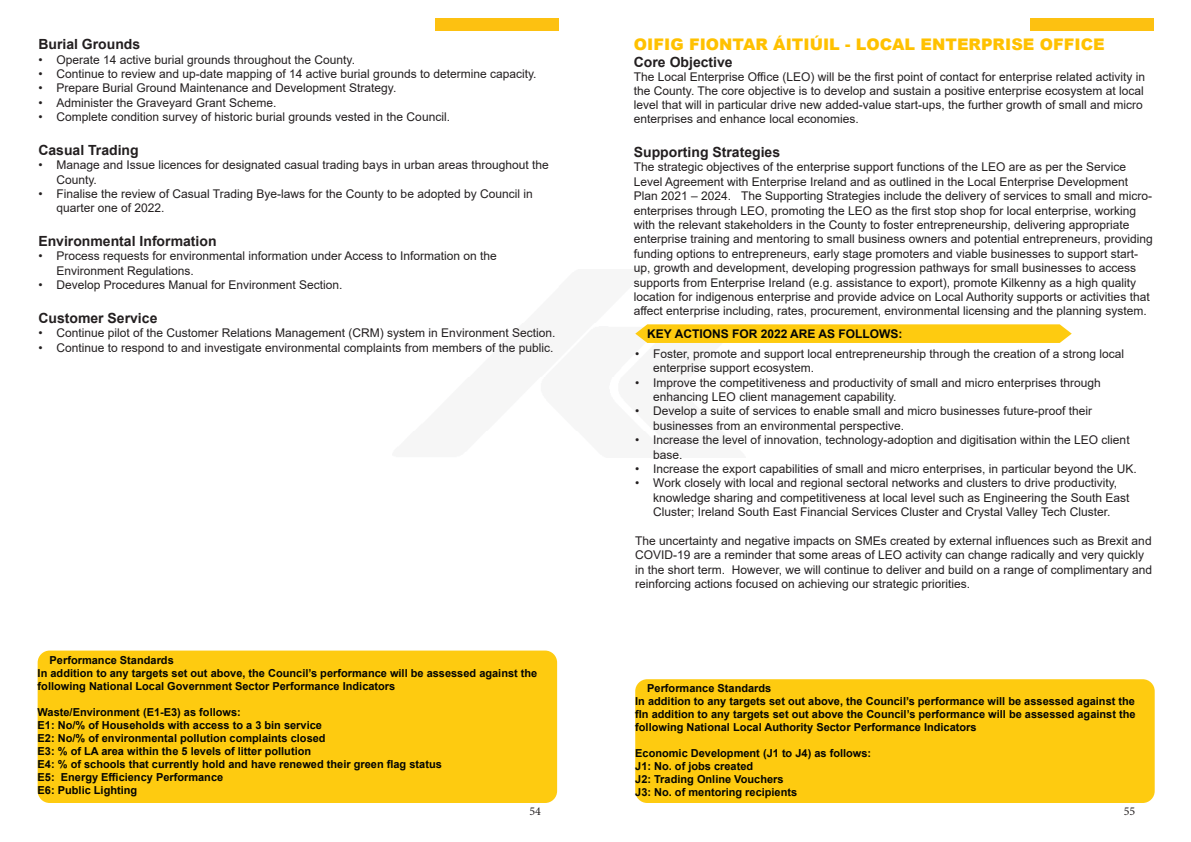
<style>
.page{position:relative;width:1191px;height:842px;background:#fff}
.page>*{position:absolute;margin:0;border:0;box-sizing:border-box;transform-origin:0 0}
.t1{font:900 16px "Arial";color:#ffc100}
.t2{font:700 14px "Arial";color:#231f20}
.t3{font:12px/14.4px "Arial";color:#231f20}
.t4{font:700 12px "Arial";color:#040503}
.t5{font:12px "Minion Pro";color:#231f20}
.t6{font:700 11px/13px "Arial";color:#040503}
</style>
<div class="page">
<div style="left:434px;top:18px;width:124px;height:13px;background:#fdc111"></div>
<div style="left:1030px;top:18px;width:123px;height:13px;background:#fdc111"></div>
<div style="left:38px;top:650px;width:519px;height:153px;background:#fecb10;border-radius:12px"></div>
<svg style="left:635px;top:324px;width:436px;height:19px;background:#fdcd1b"></svg>
<div style="left:635px;top:679px;width:519px;height:124px;background:#fecb10;border-radius:12px"></div>
<p class="t2" style="left:38px;top:34px;width:103px">Burial Grounds</p>
<p class="t3" style="left:38px;top:52px;width:318px">• Operate 14 active burial grounds throughout the County.</p>
<p class="t3" style="left:38px;top:67px;width:500px">• Continue to review and up-date mapping of 14 active burial grounds to determine capacity.</p>
<p class="t3" style="left:38px;top:81px;width:359px">• Prepare Burial Ground Maintenance and Development Strategy.</p>
<p class="t3" style="left:38px;top:95px;width:240px">• Administer the Graveyard Grant Scheme.</p>
<p class="t3" style="left:38px;top:110px;width:413px">• Complete condition survey of historic burial grounds vested in the Council.</p>
<p class="t2" style="left:38px;top:140px;width:102px">Casual Trading</p>
<p class="t3" style="left:56px;top:158px;width:494px;text-indent:-18px">• Manage and Issue licences for designated casual trading bays in urban areas throughout the<br>County.</p>
<p class="t3" style="left:56px;top:187px;width:478px;text-indent:-18px">• Finalise the review of Casual Trading Bye-laws for the County to be adopted by Council in quarter one of 2022.</p>
<p class="t2" style="left:38px;top:231px;width:180px">Environmental Information</p>
<p class="t3" style="left:56px;top:249px;width:442px;text-indent:-18px">• Process requests for environmental information under Access to Information on the<br>Environment Regulations.</p>
<p class="t3" style="left:38px;top:278px;width:306px">• Develop Procedures Manual for Environment Section.</p>
<p class="t2" style="left:38px;top:308px;width:121px">Customer Service</p>
<p class="t3" style="left:38px;top:326px;width:518px">• Continue pilot of the Customer Relations Management (CRM) system in Environment Section.</p>
<p class="t3" style="left:38px;top:340px;width:516px">• Continue to respond to and investigate environmental complaints from members of the public.</p>
<p class="t6" style="left:38px;top:653px;width:501px;text-indent:12px">Performance Standards<br>In addition to any targets set out above, the Council’s performance will be assessed against the following National Local Government Sector Performance Indicators</p>
<p class="t6" style="left:38px;top:705px;width:406px">Waste/Environment (E1-E3) as follows:<br>E1: No/% of Households with access to a 3 bin service<br>E2: No/% of environmental pollution complaints closed<br>E3: % of LA area within the 5 levels of litter pollution<br>E4: % of schools that currently hold and have renewed their green flag status E5: Energy Efficiency Performance<br>E6: Public Lighting</p>
<h1 class="t1" style="left:634px;top:33px;width:472px">OIFIG FIONTAR ÁITIÚIL - LOCAL ENTERPRISE OFFICE</h1>
<p class="t2" style="left:634px;top:53px;width:100px">Core Objective</p>
<p class="t3" style="left:634px;top:70px;width:513px;line-height:14px">The Local Enterprise Office (LEO) will be the first point of contact for enterprise related activity in the County. The core objective is to develop and sustain a positive enterprise ecosystem at local level that will in particular drive new added-value start-ups, the further growth of small and micro enterprises and enhance local economies.</p>
<p class="t2" style="left:634px;top:142px;width:148px">Supporting Strategies</p>
<p class="t3" style="left:634px;top:160px;width:520px">The strategic objectives of the enterprise support functions of the LEO are as per the Service Level Agreement with Enterprise Ireland and as outlined in the Local Enterprise Development Plan 2021 – 2024. The Supporting Strategies include the delivery of services to small and micro&shy;enterprises through LEO, promoting the LEO as the first stop shop for local enterprise, working with the relevant stakeholders in the County to foster entrepreneurship, delivering appropriate enterprise training and mentoring to small business owners and potential entrepreneurs, providing funding options to entrepreneurs, early stage promoters and viable businesses to support start&shy;up, growth and development, developing progression pathways for small businesses to access supports from Enterprise Ireland (e.g. assistance to export), promote Kilkenny as a high quality location for indigenous enterprise and provide advice on Local Authority supports or activities that affect enterprise including, rates, procurement, environmental licensing and the planning system.</p>
<p class="t4" style="left:647px;top:325px;width:257px">KEY ACTIONS FOR 2022 ARE AS FOLLOWS:</p>
<p class="t3" style="left:653px;top:346px;width:472px;text-indent:-18px">• Foster, promote and support local entrepreneurship through the creation of a strong local enterprise support ecosystem.</p>
<p class="t3" style="left:653px;top:375px;width:449px;text-indent:-18px">• Improve the competitiveness and productivity of small and micro enterprises through enhancing LEO client management capability.</p>
<p class="t3" style="left:653px;top:404px;width:440px;text-indent:-18px">• Develop a suite of services to enable small and micro businesses future-proof their businesses from an environmental perspective.</p>
<p class="t3" style="left:653px;top:433px;width:478px;text-indent:-18px">• Increase the level of innovation, technology-adoption and digitisation within the LEO client base.</p>
<p class="t3" style="left:635px;top:461px;width:503px">• Increase the export capabilities of small and micro enterprises, in particular beyond the UK.</p>
<p class="t3" style="left:653px;top:476px;width:478px;text-indent:-18px">• Work closely with local and regional sectoral networks and clusters to drive productivity, knowledge sharing and competitiveness at local level such as Engineering the South East<br>Cluster; Ireland South East Financial Services Cluster and Crystal Valley Tech Cluster.</p>
<p class="t3" style="left:635px;top:533px;width:518px">The uncertainty and negative impacts on SMEs created by external influences such as Brexit and COVID-19 are a reminder that some areas of LEO activity can change radically and very quickly in the short term. However, we will continue to deliver and build on a range of complimentary and reinforcing actions focused on achieving our strategic priorities.</p>
<p class="t6" style="left:635px;top:682px;width:502px;text-indent:12px">Performance Standards<br>In addition to any targets set out above, the Council’s performance will be assessed against the fIn addition to any targets set out above the Council’s performance will be assessed against the following National Local Authority Sector Performance Indicators</p>
<p class="t6" style="left:635px;top:747px;width:237px">Economic Development (J1 to J4) as follows:<br>J1: No. of jobs created<br>J2: Trading Online Vouchers<br>J3: No. of mentoring recipients</p>
<p class="t5" style="left:529px;top:803px;width:13px">54</p>
<p class="t5" style="left:1123px;top:803px;width:13px">55</p>
</div>
